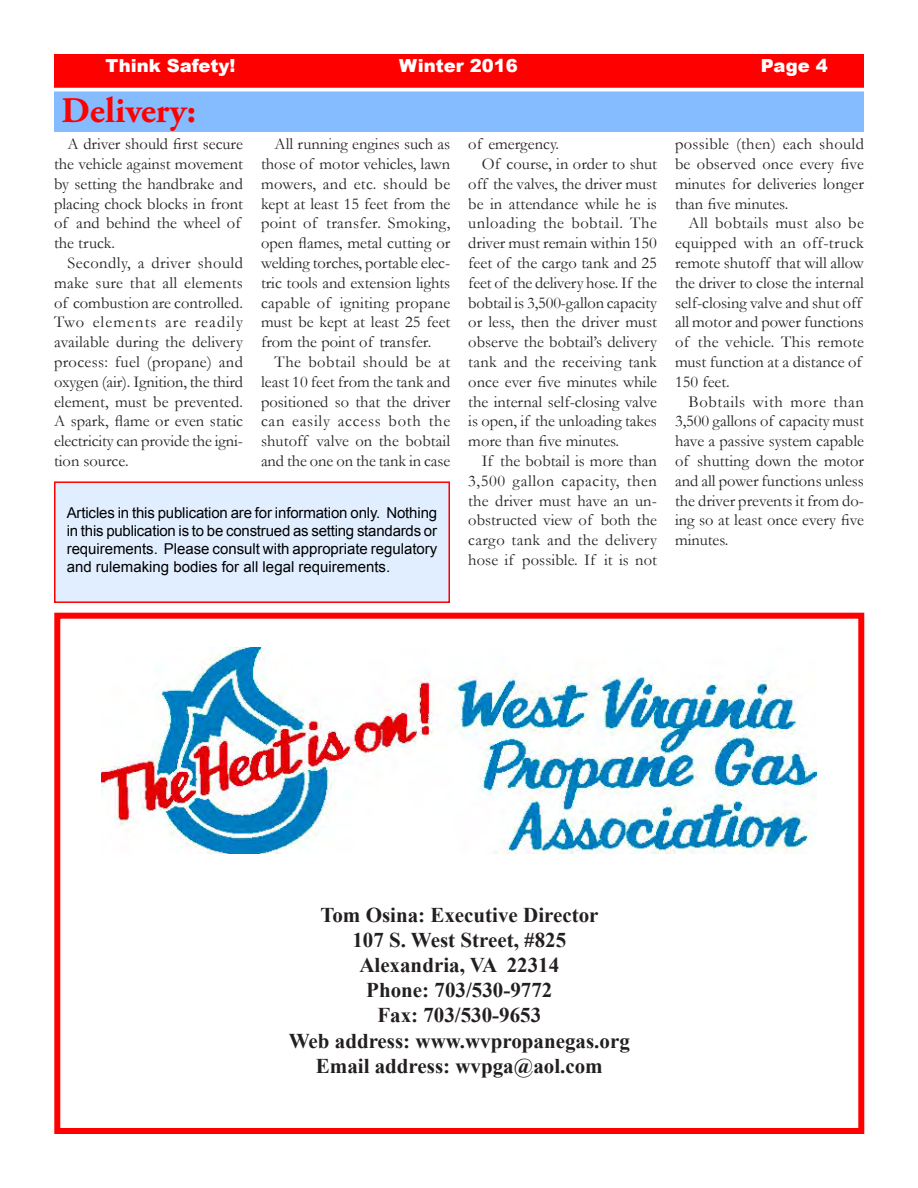
<style>
.page{position:relative;width:918px;height:1188px;background:#fff}
.page>*{position:absolute;margin:0;border:0;box-sizing:border-box;transform-origin:0 0}
.Headline{font:700 36px "Adobe Garamond Pro";color:#f00}
.heading_1{font:700 21px "Times New Roman";color:#231f20}
.t1{font:900 18px "Arial";color:#fff}
.Body_text{font:16.5px/19.8px "Garamond";color:#231f20;text-align:justify}
.t2{font:15px/18px "Arial";color:#000;text-align:justify}
</style>
<div class="page">
<div style="left:56px;top:56px;width:806px;height:30px;background:#f00"></div>
<div style="left:54px;top:54px;width:810px;height:34px;border:3px solid #f00"></div>
<div style="left:54px;top:613px;width:810px;height:521px;border:6px solid #f00"></div>
<img style="left:101px;top:648px;width:716px;height:206px">
<div style="left:55px;top:92px;width:808px;height:39px;background:#85bbff"></div>
<div style="left:54px;top:92px;width:810px;height:40px;border:2px solid #85bbff"></div>
<div style="left:55px;top:482px;width:394px;height:120px;background:#e0eeff"></div>
<div style="left:54px;top:481px;width:396px;height:122px;border:2px solid #f00"></div>
<p class="t1" style="left:105px;top:53px;width:132px">Think Safety!</p>
<p class="t1" style="left:399px;top:52px;width:120px">Winter 2016</p>
<p class="t1" style="left:761px;top:53px;width:68px">Page 4</p>
<p class="Headline" style="left:62px;top:90px;width:136px">Delivery:</p>
<p class="Body_text" style="left:54px;top:134px;width:191px;text-align:left;text-indent:13px">A driver should first secure the vehicle against movement by setting the handbrake and placing chock blocks in front of and behind the wheel of the truck.</p>
<p class="Body_text" style="left:54px;top:253px;width:191px;text-indent:13px">Secondly, a driver should make sure that all elements of combustion are controlled.<br>Two elements are readily available during the delivery process: fuel (propane) and oxygen (air). Ignition, the third element, must be prevented.<br>A spark, flame or even static electricity can provide the igni&shy;tion source.</p>
<p class="Body_text" style="left:261px;top:134px;width:191px;text-indent:13px">All running engines such as those of motor vehicles, lawn mowers, and etc. should be kept at least 15 feet from the point of transfer. Smoking, open flames, metal cutting or welding torches, portable elec&shy;tric tools and extension lights capable of igniting propane must be kept at least 25 feet from the point of transfer.</p>
<p class="Body_text" style="left:261px;top:352px;width:191px;text-indent:13px">The bobtail should be at least 10 feet from the tank and positioned so that the driver can easily access both the shutoff valve on the bobtail and the one on the tank in case</p>
<p class="t2" style="left:67px;top:504px;width:372px">Articles in this publication are for information only. Nothing in this publication is to be construed as setting standards or requirements. Please consult with appropriate regulatory and rulemaking bodies for all legal requirements.</p>
<p class="Body_text" style="left:468px;top:134px;width:92px">of emergency.</p>
<p class="Body_text" style="left:468px;top:154px;width:190px;text-indent:13px">Of course, in order to shut off the valves, the driver must be in attendance while he is unloading the bobtail. The driver must remain within 150 feet of the cargo tank and 25 feet of the delivery hose. If the bobtail is 3,500-gallon capacity or less, then the driver must observe the bobtail’s delivery tank and the receiving tank once ever five minutes while the internal self-closing valve is open, if the unloading takes more than five minutes.</p>
<p class="Body_text" style="left:468px;top:451px;width:190px;text-indent:13px">If the bobtail is more than 3,500 gallon capacity, then the driver must have an un&shy;obstructed view of both the cargo tank and the delivery hose if possible. If it is not</p>
<p class="Body_text" style="left:675px;top:134px;width:191px">possible (then) each should be observed once every five minutes for deliveries longer than five minutes.</p>
<p class="Body_text" style="left:675px;top:213px;width:191px;text-align:left;text-indent:13px">All bobtails must also be equipped with an off-truck remote shutoff that will allow the driver to close the internal self-closing valve and shut off all motor and power functions of the vehicle. This remote must function at a distance of<br>150 feet.</p>
<p class="Body_text" style="left:675px;top:391px;width:191px;text-indent:13px">Bobtails with more than 3,500 gallons of capacity must have a passive system capable of shutting down the motor and all power functions unless the driver prevents it from do&shy;ing so at least once every five minutes.</p>
<p class="heading_1" style="left:320px;top:900px;width:280px">Tom Osina: Executive Director</p>
<p class="heading_1" style="left:352px;top:925px;width:215px">107 S. West Street, #825</p>
<p class="heading_1" style="left:359px;top:950px;width:201px">Alexandria, VA 22314</p>
<p class="heading_1" style="left:366px;top:976px;width:188px">Phone: 703/530-9772</p>
<p class="heading_1" style="left:377px;top:1001px;width:165px">Fax: 703/530-9653</p>
<p class="heading_1" style="left:289px;top:1026px;width:343px">Web address: www.wvpropanegas.org</p>
<p class="heading_1" style="left:316px;top:1051px;width:288px">Email address: wvpga@aol.com</p>
</div>
